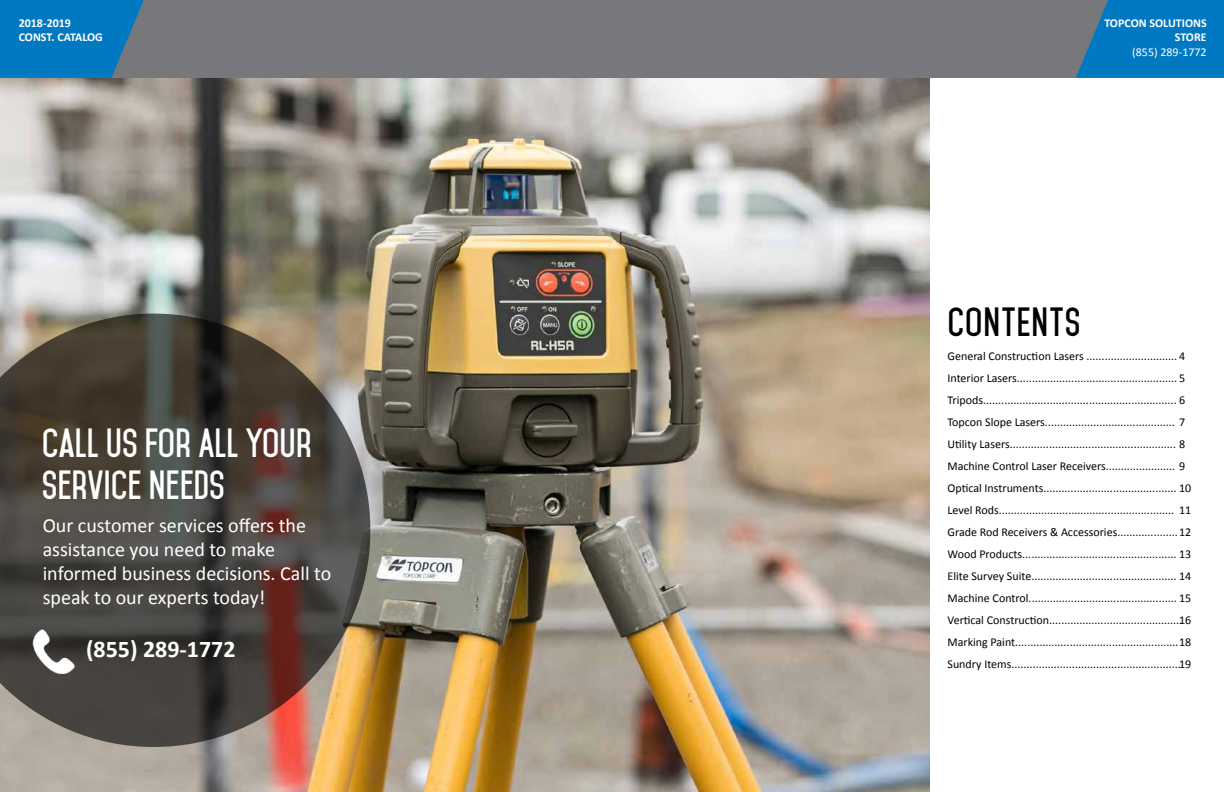
<style>
.page{position:relative;width:1224px;height:792px;background:#fff}
.page>*{position:absolute;margin:0;border:0;box-sizing:border-box;transform-origin:0 0}
.t1{font:700 35px/42px "Mohave";color:#fff}
.t2{font:700 35px "Mohave";letter-spacing:.025em;color:#000}
.t3{font:700 24px "Calibri";color:#fff}
.t4{font:20px/24px "Calibri";color:#fff}
.t5{font:12px/22px "Calibri";color:#000}
.t6{font:700 12px/14.4px "Calibri";color:#fff;text-align:right}
.t7{font:12px "Calibri";color:#fff}
</style>
<div class="page">
<img style="left:0;top:78px;width:930px;height:714px">
<div style="left:0;top:0;width:1224px;height:78px;background:#77787c"></div>
<svg style="left:1076px;top:0;width:148px;height:78px;background:#0d78ba"></svg>
<svg style="left:0;top:0;width:144px;height:78px;background:#0d78ba"></svg>
<svg style="left:0;top:314px;width:370px;height:433px;background:#594f45"></svg>
<img style="left:31px;top:629px;width:45px;height:45px">
<p class="t6" style="left:19px;top:16px;width:86px;text-align:left">2018-2019<br>CONST. CATALOG</p>
<h1 class="t1" style="left:42px;top:423px;width:272px">CALL US FOR ALL YOUR<br>SERVICE NEEDS</h1>
<h3 class="t4" style="left:43px;top:513px;width:290px">Our customer services offers the assistance you need to make informed business decisions. Call to speak to our experts today!</h3>
<h2 class="t3" style="left:86px;top:634px;width:151px">(855) 289-1772</h2>
<p class="t6" style="left:1104px;top:16px;width:104px">TOPCON SOLUTIONS<br>STORE</p>
<p class="t7" style="left:1132px;top:44px;width:76px">(855) 289-1772</p>
<h1 class="t2" style="left:948px;top:300px;width:135px">CONTENTS</h1>
<p class="t5" style="left:948px;top:345px;width:245px">General Construction Lasers .............................. 4<br>Interior Lasers..................................................... 5<br>Tripods................................................................ 6<br>Topcon Slope Lasers........................................... 7<br>Utility Lasers....................................................... 8<br>Machine Control Laser Receivers....................... 9<br>Optical Instruments............................................ 10<br>Level Rods.......................................................... 11<br>Grade Rod Receivers &amp; Accessories....................12<br>Wood Products................................................... 13<br>Elite Survey Suite................................................ 14<br>Machine Control................................................. 15<br>Vertical Construction............................................<br>Marking Paint......................................................18<br>Sundry Items........................................................19</p>
<p class="t5" style="left:1179px;top:609px;width:14px">16</p>
</div>
